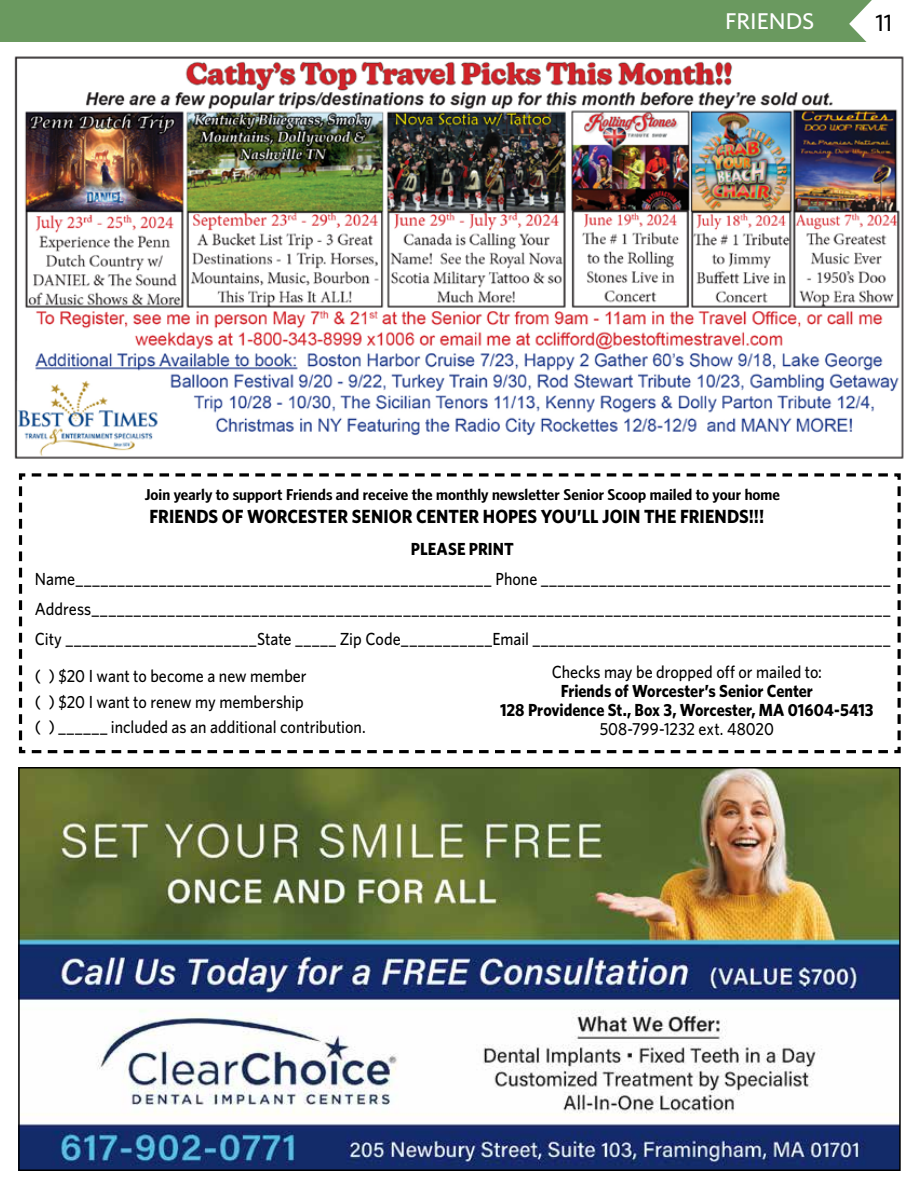
<style>
.page{position:relative;width:918px;height:1188px;background:#fff}
.page>*{position:absolute;margin:0;border:0;box-sizing:border-box;transform-origin:0 0}
.t1{font:500 24px "Whitney";color:#000}
.t2{font:500 22.8px "Whitney";color:#fff;scale:1.05 1}
.t3{font:700 19.05px "Whitney";letter-spacing:.005em;color:#000;scale:.91 1}
.t4{font:500 17.55px/30px "Whitney";color:#000;text-align:justify;scale:.91 1}
.t5{font:700 17.55px/19px "Whitney";color:#000;text-align:center;scale:.91 1}
.t6{font:600 15.75px "Whitney Condensed";letter-spacing:.005em;color:#000;scale:1.17 1}
</style>
<div class="page">
<div style="left:0;top:0;width:918px;height:42px;background:#6a995f"></div>
<svg style="left:849px;top:0;width:69px;height:42px;background:#e8efe7"></svg>
<svg style="left:18px;top:473px;width:883px;height:281px"></svg>
<img style="left:21px;top:770px;width:877px;height:398px">
<div style="left:18px;top:767px;width:883px;height:404px;border:2px solid #000"></div>
<img style="left:14px;top:56px;width:890px;height:403px">
<p class="t2" style="left:725px;top:8px;width:87px">FRIENDS</p>
<h1 class="t1" style="left:875px;top:8px;width:18px">11</h1>
<p class="t6" style="left:145px;top:486px;width:545px">Join yearly to support Friends and receive the monthly newsletter Senior Scoop mailed to your home</p>
<p class="t3" style="left:150px;top:505px;width:677px">FRIENDS OF WORCESTER SENIOR CENTER HOPES YOU’LL JOIN THE FRIENDS!!!</p>
<p class="t5" style="left:411px;top:539px;width:115px">PLEASE PRINT</p>
<p class="t4" style="left:35px;top:563px;width:942px">Name__________________________________________________ Phone __________________________________________ Address_______________________________________________________________________________________________ City _______________________State _____ Zip Code___________Email ___________________________________________</p>
<p class="t4" style="left:35px;top:663px;width:365px;line-height:25.5px;text-align:left">( ) $20 I want to become a new member<br>( ) $20 I want to renew my membership<br>( ) ______ included as an additional contribution.</p>
<p class="t4" style="left:552px;top:656px;width:299px">Checks may be dropped off or mailed to:</p>
<p class="t5" style="left:500px;top:681px;width:412px">Friends of Worcester’s Senior Center<br>128 Providence St., Box 3, Worcester, MA 01604-5413</p>
<p class="t4" style="left:600px;top:714px;width:193px">508-799-1232 ext. 48020</p>
</div>
